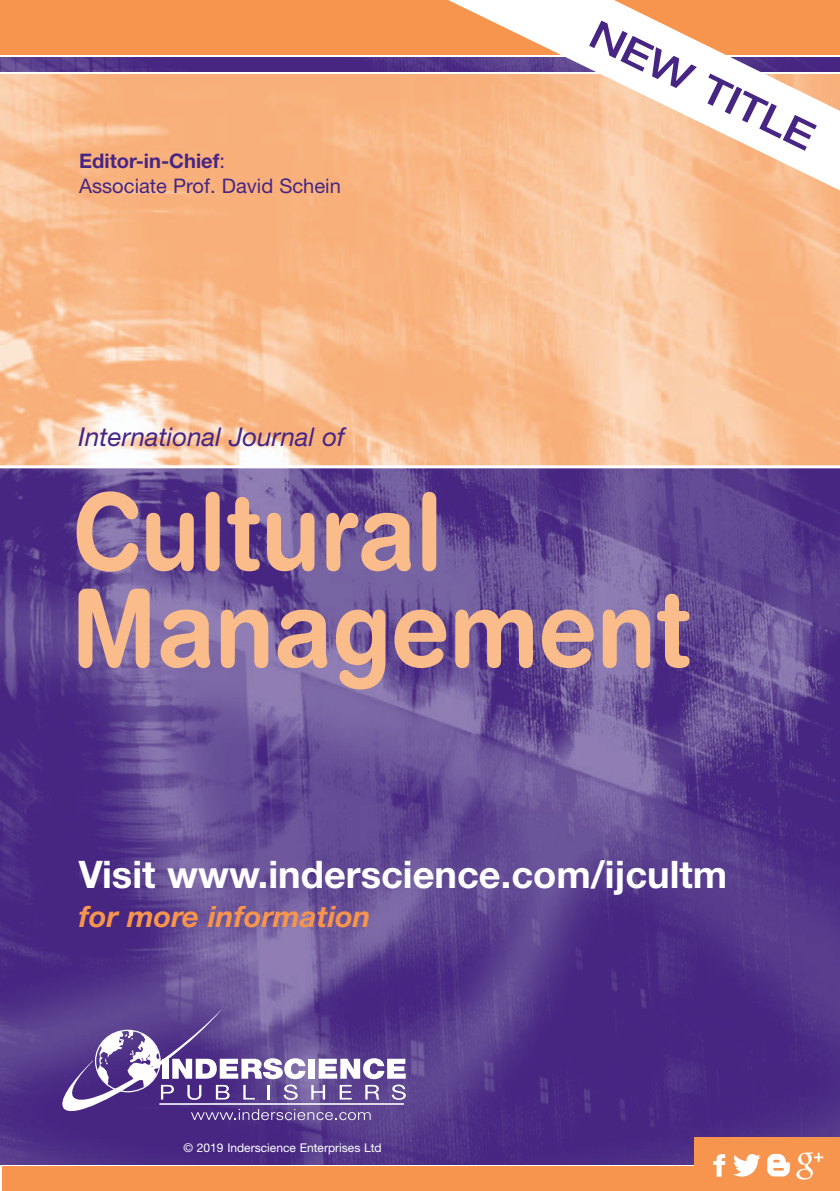
<style>
.page{position:relative;width:840px;height:1191px;background:#fff}
.page>*{position:absolute;margin:0;border:0;box-sizing:border-box;transform-origin:0 0}
.t1{font:700 106.4px/96.8px "Helvetica Rounded";color:#fbbc8b;scale:.9 1}
.t2{font:500 expanded 39.2px "Helvetica Neue";color:#472683}
.t3{font:700 38px "Helvetica Neue";color:#fff}
.t4{font:italic 700 29.4px "Helvetica Neue";color:#f7944d}
.t5{font:italic 25.8px "Helvetica Neue";color:#472683}
.t6{font:20px/24.4px "Helvetica Neue";color:#472683}
.t7{font:12px "Helvetica Neue";color:#fff}
.s1{font-weight:700}
</style>
<div class="page">
<div style="left:0;top:0;width:839px;height:55px;background:#f7944d"></div>
<img style="left:0;top:468px;width:839px;height:696px">
<img style="left:0;top:74px;width:839px;height:391px">
<img style="left:0;top:57px;width:389px;height:15px">
<div style="left:3px;top:1166px;width:829px;height:25px;background:#f7944d"></div>
<svg style="left:389px;top:0;width:450px;height:208px"></svg>
<svg style="left:62px;top:1009px;width:343px;height:111px;background:#7760a2"></svg>
<div style="left:694px;top:1137px;width:145px;height:54px;background:#f7944d"></div>
<svg style="left:713px;top:1154px;width:11px;height:22px"></svg>
<svg style="left:733px;top:1154px;width:27px;height:22px"></svg>
<svg style="left:767px;top:1153px;width:22px;height:23px"></svg>
<svg style="left:796px;top:1152px;width:26px;height:27px"></svg>
<p class="t6" style="left:79px;top:151px;width:263px"><span class="s1">Editor-in-Chief</span>:<br>Associate Prof. David Schein</p>
<p class="t5" style="left:78px;top:428px;width:268px">International Journal of</p>
<h2 class="t2" style="left:602px;top:12px;width:246px;rotate:26deg">NEW TITLE</h2>
<h1 class="t1" style="left:71px;top:493px;width:689px">Cultural<br>Management</h1>
<h3 class="t3" style="left:79px;top:860px;width:649px">Visit www.inderscience.com/ijcultm</h3>
<h3 class="t4" style="left:79px;top:906px;width:293px">for more information</h3>
<p class="t7" style="left:183px;top:1143px;width:199px">© 2019 Inderscience Enterprises Ltd</p>
</div>
